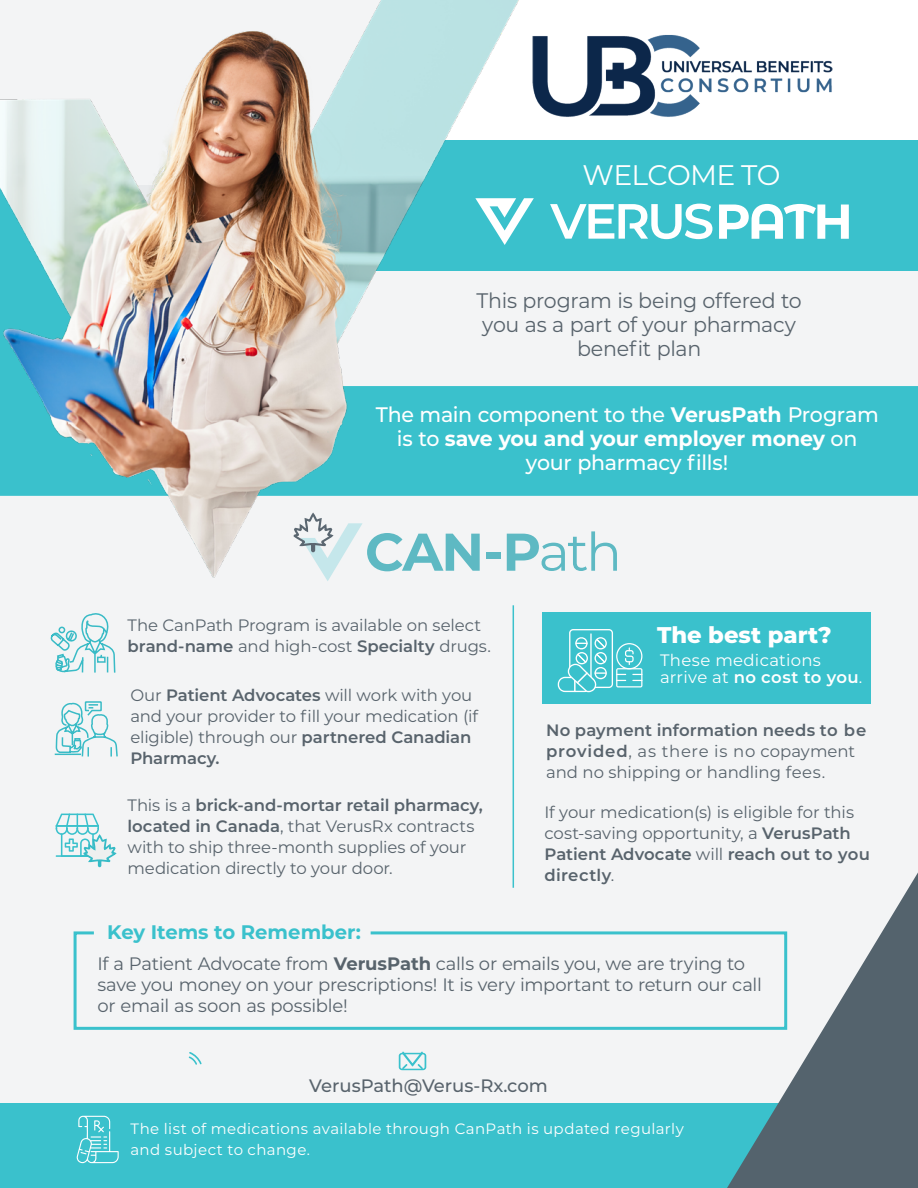
<style>
.page{position:relative;width:918px;height:1188px;background:#fff}
.page>*{position:absolute;margin:0;border:0;box-sizing:border-box;transform-origin:0 0}
.t1{font:700 52.95px "Montserrat";color:#5eb9c3}
.t2{font:28.35px "Montserrat";letter-spacing:-.025em;color:#fff}
.t3{font:800 22.65px "Montserrat";color:#fff}
.t4{font:500 21px/24px "Montserrat";letter-spacing:-.015em;color:#fff;text-align:center}
.t5{font:21px/24px "Montserrat";letter-spacing:-.015em;color:#58636c;text-align:center}
.t6{font:700 19.65px "Montserrat";color:#3ac1cc}
.t7{font:18px/21px "Montserrat";letter-spacing:-.015em;color:#58636c}
.t8{font:500 18px "Montserrat";color:#58636c}
.t9{font:16.5px/21px "Montserrat";letter-spacing:-.01em;color:#58636c}
.t10{font:16.5px/17px "Montserrat";letter-spacing:.02em;color:#fff}
.t11{font:15px/21px "Montserrat";letter-spacing:.025em;color:#fff}
.s1{font-weight:700}
.s2{font-weight:400}
.s3{font-weight:600}
</style>
<div class="page">
<div style="left:0;top:186px;width:918px;height:1002px;background:#f3f4f5"></div>
<div style="left:564px;top:386px;width:354px;height:110px;background:#3ac1cc"></div>
<hr style="left:513px;top:605px;width:1px;height:283px;background:#3ac1cc">
<div style="left:302px;top:140px;width:616px;height:131px;background:#3ac1cc"></div>
<svg style="left:73px;top:931px;width:593px;height:99px"></svg>
<svg style="left:564px;top:204px;width:148px;height:35px"></svg>
<svg style="left:719px;top:204px;width:130px;height:35px"></svg>
<div style="left:0;top:1104px;width:803px;height:84px;background:#3ac1cc"></div>
<svg style="left:666px;top:872px;width:252px;height:316px"></svg>
<img style="left:564px;top:35px;width:269px;height:82px">
<div style="left:543px;top:612px;width:328px;height:92px;background:#3ac1cc"></div>
<svg style="left:558px;top:629px;width:84px;height:63px"></svg>
<svg style="left:189px;top:1052px;width:13px;height:13px"></svg>
<svg style="left:399px;top:1051px;width:27px;height:19px"></svg>
<svg style="left:50px;top:613px;width:66px;height:60px"></svg>
<svg style="left:54px;top:701px;width:64px;height:56px"></svg>
<img style="left:0;top:0;width:564px;height:577px">
<svg style="left:77px;top:1116px;width:42px;height:47px"></svg>
<svg style="left:56px;top:813px;width:61px;height:55px"></svg>
<h2 class="t2" style="left:583px;top:156px;width:199px">WELCOME TO</h2>
<p class="t5" style="left:477px;top:288px;width:327px">This program is being offered to you as a part of your pharmacy benefit plan</p>
<p class="t4" style="left:376px;top:402px;width:505px">The main component to the <span class="s1">VerusPath</span> Program is to <span class="s1">save you and your employer money</span> on your pharmacy fills!</p>
<h1 class="t1" style="left:365px;top:514px;width:258px">CAN-P<span class="s2">ath</span></h1>
<p class="t9" style="left:128px;top:614px;width:365px">The CanPath Program is available on select <span class="s3">brand-name</span> and high-cost <span class="s3">Specialty</span> drugs.</p>
<p class="t9" style="left:130px;top:684px;width:349px">Our <span class="s3">Patient Advocates</span> will work with you and your provider to fill your medication (if eligible) through our <span class="s3">partnered Canadian Pharmacy.</span></p>
<p class="t9" style="left:128px;top:794px;width:357px">This is a <span class="s3">brick-and-mortar retail pharmacy, located in Canada</span>, that VerusRx contracts with to ship three-month supplies of your medication directly to your door.</p>
<p class="t6" style="left:107px;top:918px;width:255px">Key Items to Remember:</p>
<h3 class="t3" style="left:657px;top:619px;width:176px">The best part?</h3>
<p class="t10" style="left:660px;top:651px;width:204px">These medications arrive at <span class="s3">no cost to you</span>.</p>
<p class="t9" style="left:546px;top:719px;width:322px"><span class="s3">No payment information needs to be provided</span>, as there is no copayment and no shipping or handling fees.</p>
<p class="t9" style="left:544px;top:801px;width:327px">If your medication(s) is eligible for this cost-saving opportunity, a <span class="s3">VerusPath<br>Patient Advocate</span> will <span class="s3">reach out to you directly</span>.</p>
<p class="t7" style="left:97px;top:952px;width:666px">If a Patient Advocate from <span class="s1">VerusPath</span> calls or emails you, we are trying to save you money on your prescriptions! It is very important to return our call or email as soon as possible!</p>
<p class="t8" style="left:309px;top:1073px;width:240px">VerusPath@Verus-Rx.com</p>
<p class="t11" style="left:131px;top:1117px;width:555px">The list of medications available through CanPath is updated regularly and subject to change.</p>
</div>
